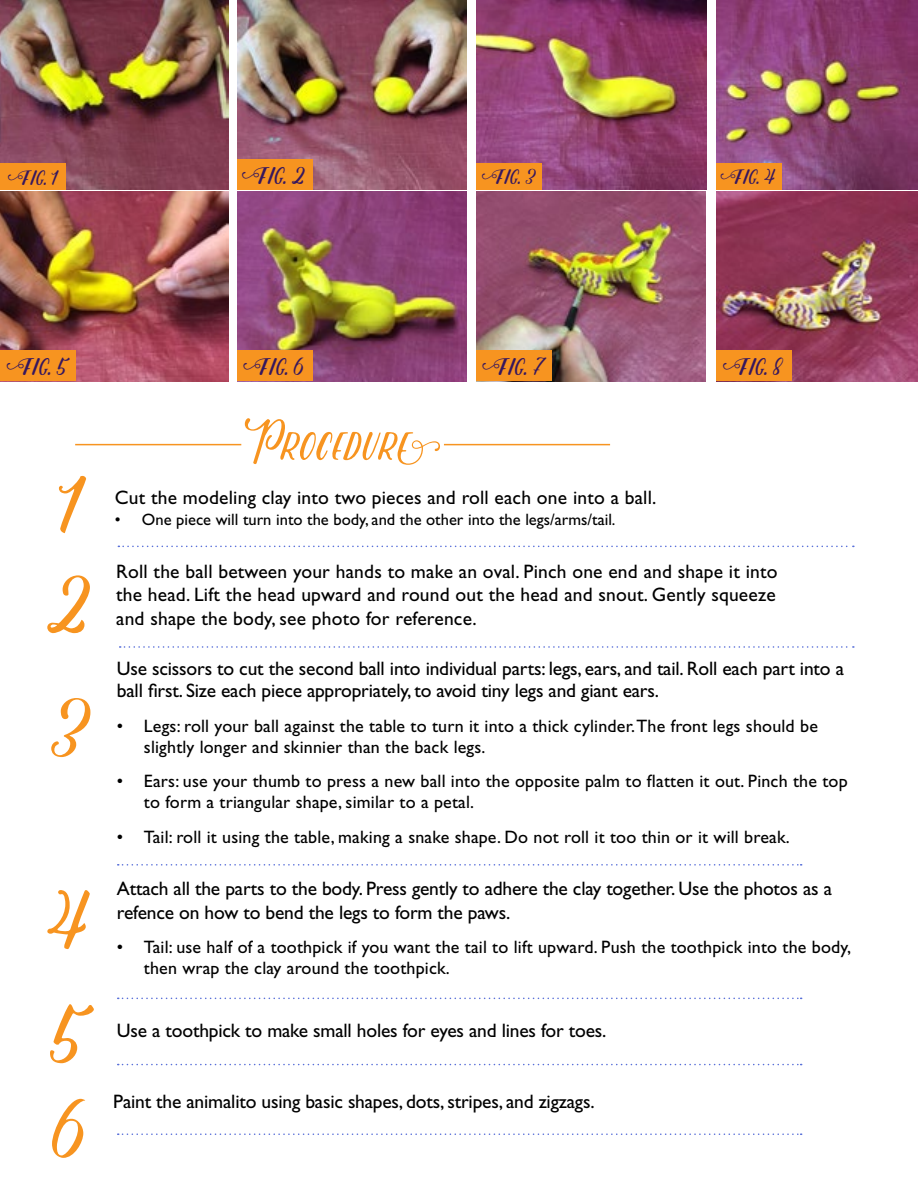
<style>
.page{position:relative;width:918px;height:1188px;background:#fff}
.page>*{position:absolute;margin:0;border:0;box-sizing:border-box;transform-origin:0 0}
.t1{font:111px/114.1px "Vigneta";color:#f79420}
.t2{font:54px "Vigneta";letter-spacing:.02em;color:#f79420}
.t3{font:33px "Vigneta";letter-spacing:-.035em;color:#36175e}
.t4{font:28.65px "Vigneta";letter-spacing:-.035em;color:#36175e}
.t5{font:19.5px/24px "Gill Sans Std";letter-spacing:-.01em;color:#000}
.t6{font:19.5px/22.5px "Gill Sans Std";letter-spacing:.01em;color:#000}
.t7{font:18px/21px "Gill Sans Std";letter-spacing:.01em;color:#000}
.t8{font:16.5px "Gill Sans Std";color:#000}
</style>
<div class="page">
<svg style="left:118px;top:864px;width:684px;height:2px"></svg>
<img style="left:237px;top:192px;width:230px;height:189px">
<svg style="left:118px;top:998px;width:684px;height:1px"></svg>
<svg style="left:118px;top:1064px;width:684px;height:1px"></svg>
<svg style="left:118px;top:1133px;width:684px;height:2px"></svg>
<img style="left:0;top:0;width:228px;height:190px">
<img style="left:0;top:192px;width:228px;height:189px">
<img style="left:237px;top:0;width:230px;height:190px">
<img style="left:477px;top:0;width:229px;height:190px">
<img style="left:716px;top:0;width:202px;height:190px">
<img style="left:477px;top:192px;width:229px;height:189px">
<img style="left:716px;top:192px;width:202px;height:189px">
<div style="left:1px;top:163px;width:65px;height:27px;background:#f79420"></div>
<div style="left:477px;top:163px;width:65px;height:26px;background:#f79420"></div>
<div style="left:716px;top:163px;width:66px;height:26px;background:#f79420"></div>
<div style="left:1px;top:350px;width:75px;height:31px;background:#f79420"></div>
<div style="left:237px;top:159px;width:75px;height:31px;background:#f79420"></div>
<div style="left:477px;top:350px;width:75px;height:31px;background:#f79420"></div>
<div style="left:716px;top:350px;width:75px;height:31px;background:#f79420"></div>
<div style="left:237px;top:350px;width:75px;height:31px;background:#f79420"></div>
<svg style="left:118px;top:546px;width:736px;height:1px"></svg>
<hr style="left:75px;top:444px;width:166px;height:1px;background:#f79420">
<hr style="left:444px;top:444px;width:166px;height:1px;background:#f79420">
<svg style="left:120px;top:646px;width:734px;height:2px"></svg>
<h3 class="t3" style="left:244px;top:155px;width:62px">fig. 2</h3>
<h3 class="t4" style="left:10px;top:160px;width:48px">fig. 1</h3>
<h3 class="t4" style="left:484px;top:159px;width:52px">fig. 3</h3>
<h3 class="t4" style="left:723px;top:159px;width:54px">fig. 4</h3>
<h3 class="t3" style="left:9px;top:346px;width:61px">fig. 5</h3>
<h1 class="t1" style="left:59px;top:441px;width:21px">1</h1>
<h1 class="t1" style="left:47px;top:541px;width:44px">2</h1>
<h1 class="t1" style="left:51px;top:665px;width:36px">3</h1>
<h1 class="t1" style="left:47px;top:857px;width:44px">4<br>5</h1>
<h1 class="t1" style="left:52px;top:1066px;width:35px">6</h1>
<h3 class="t3" style="left:246px;top:346px;width:59px">fig. 6</h3>
<h3 class="t3" style="left:485px;top:346px;width:61px">fig. 7</h3>
<h3 class="t3" style="left:725px;top:346px;width:59px">fig. 8</h3>
<h2 class="t2" style="left:245px;top:412px;width:194px">Procedure</h2>
<p class="t6" style="left:115px;top:486px;width:543px">Cut the modeling clay into two pieces and roll each one into a ball.</p>
<p class="t8" style="left:115px;top:510px;width:502px">• One piece will turn into the body, and the other into the legs/arms/tail.</p>
<p class="t6" style="left:116px;top:560px;width:663px">Roll the ball between your hands to make an oval. Pinch one end and shape it into the head. Lift the head upward and round out the head and snout. Gently squeeze</p>
<p class="t6" style="left:116px;top:607px;width:362px">and shape the body, see photo for reference.</p>
<p class="t5" style="left:117px;top:657px;width:729px;line-height:22.5px">Use scissors to cut the second ball into individual parts: legs, ears, and tail. Roll each part into a ball first. Size each piece appropriately, to avoid tiny legs and giant ears.</p>
<p class="t7" style="left:144px;top:715px;width:676px;text-indent:-27px">• Legs: roll your ball against the table to turn it into a thick cylinder. The front legs should be slightly longer and skinnier than the back legs.</p>
<p class="t7" style="left:144px;top:771px;width:705px;text-indent:-27px">• Ears: use your thumb to press a new ball into the opposite palm to flatten it out. Pinch the top to form a triangular shape, similar to a petal.</p>
<p class="t7" style="left:117px;top:826px;width:674px">• Tail: roll it using the table, making a snake shape. Do not roll it too thin or it will break.</p>
<p class="t5" style="left:117px;top:876px;width:717px">Attach all the parts to the body. Press gently to adhere the clay together. Use the photos as a refence on how to bend the legs to form the paws.</p>
<p class="t7" style="left:144px;top:937px;width:709px;text-indent:-27px">• Tail: use half of a toothpick if you want the tail to lift upward. Push the toothpick into the body, then wrap the clay around the toothpick.</p>
<p class="t5" style="left:117px;top:1019px;width:491px">Use a toothpick to make small holes for eyes and lines for toes.</p>
<p class="t5" style="left:113px;top:1089px;width:483px">Paint the animalito using basic shapes, dots, stripes, and zigzags.</p>
</div>
